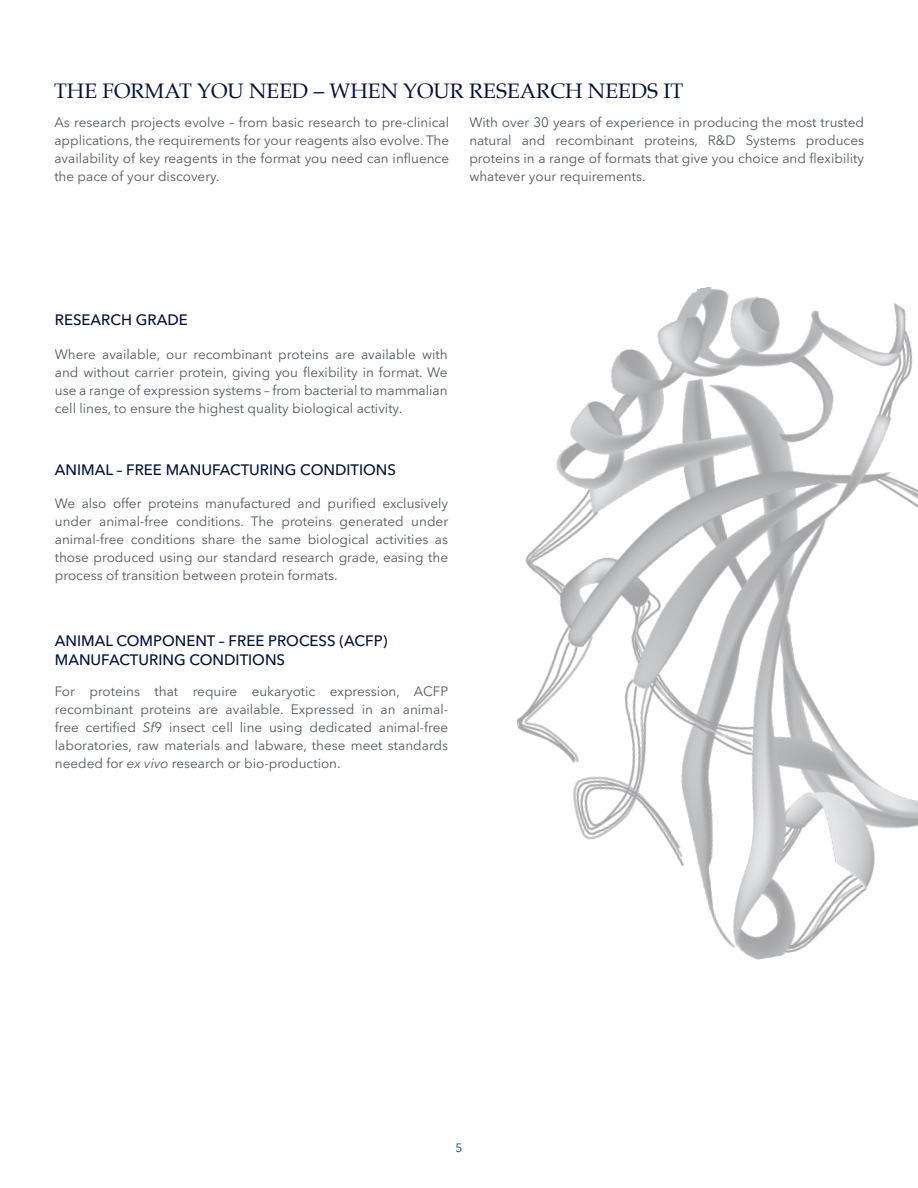
<style>
.page{position:relative;width:918px;height:1188px;background:#fff}
.page>*{position:absolute;margin:0;border:0;box-sizing:border-box;transform-origin:0 0}
.NL_Headline{font:21px "Palatino";color:#001145}
.NL_Subheading{font:500 15px/19.5px "Avenir Next LT Pro";color:#001145}
.NL_Body_Copy{font:13.5px/18px "Avenir Next LT Pro";color:#52575f;text-align:justify}
.t1{font:12px "Avenir Next LT Pro";color:#004c97}
.s1{font-style:italic}
</style>
<div class="page">
<svg style="left:516px;top:287px;width:402px;height:673px"></svg>
<p class="NL_Headline" style="left:54px;top:74px;width:631px">THE FORMAT YOU NEED – WHEN YOUR RESEARCH NEEDS IT</p>
<p class="NL_Body_Copy" style="left:54px;top:113px;width:396px">As research projects evolve – from basic research to pre-clinical applications, the requirements for your reagents also evolve. The availability of key reagents in the format you need can influence the pace of your discovery.</p>
<p class="NL_Body_Copy" style="left:469px;top:113px;width:396px">With over 30 years of experience in producing the most trusted natural and recombinant proteins, R&amp;D Systems produces proteins in a range of formats that give you choice and flexibility whatever your requirements.</p>
<p class="NL_Subheading" style="left:55px;top:310px;width:134px">RESEARCH GRADE</p>
<p class="NL_Body_Copy" style="left:55px;top:346px;width:394px">Where available, our recombinant proteins are available with and without carrier protein, giving you flexibility in format. We use a range of expression systems – from bacterial to mammalian cell lines, to ensure the highest quality biological activity.</p>
<p class="NL_Subheading" style="left:55px;top:460px;width:343px">ANIMAL – FREE MANUFACTURING CONDITIONS</p>
<p class="NL_Body_Copy" style="left:55px;top:495px;width:395px">We also offer proteins manufactured and purified exclusively under animal-free conditions. The proteins generated under animal-free conditions share the same biological activities as those produced using our standard research grade, easing the process of transition between protein formats.</p>
<p class="NL_Subheading" style="left:55px;top:631px;width:334px">ANIMAL COMPONENT – FREE PROCESS (ACFP)<br>MANUFACTURING CONDITIONS</p>
<p class="NL_Body_Copy" style="left:55px;top:682px;width:395px">For proteins that require eukaryotic expression, ACFP recombinant proteins are available. Expressed in an animal&shy;free certified <span class="s1">Sf</span>9 insect cell line using dedicated animal-free laboratories, raw materials and labware, these meet standards needed for <span class="s1">ex vivo</span> research or bio-production.</p>
<p class="t1" style="left:456px;top:1140px;width:8px">5</p>
</div>
